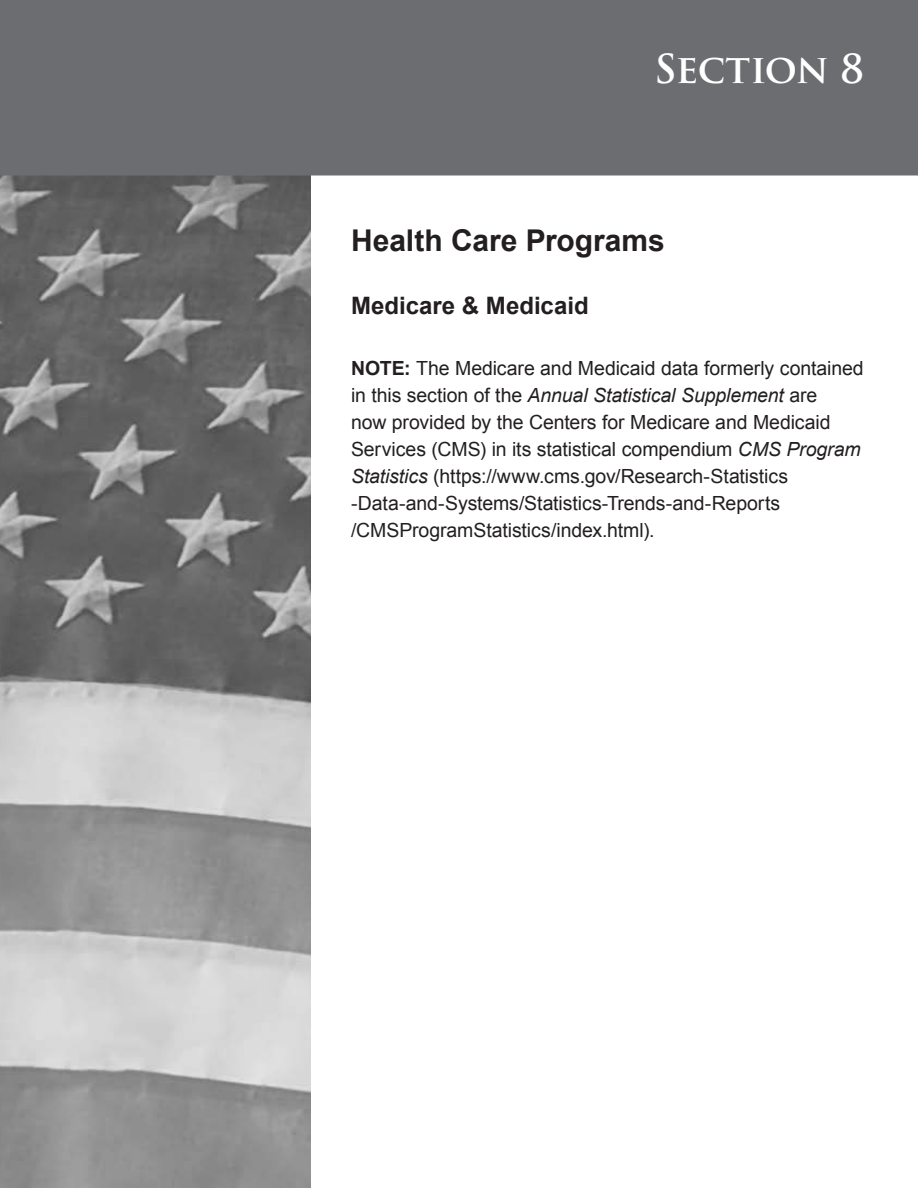
<style>
.page{position:relative;width:918px;height:1188px;background:#fff}
.page>*{position:absolute;margin:0;border:0;box-sizing:border-box;transform-origin:0 0}
.Section_Number{font:700 39px "Trajan Pro";letter-spacing:-.02em;color:#fff}
.Breaker_Heading1{font:700 30px "Arial";color:#231f20}
.Breaker_Heading2{font:700 24px "Arial";color:#231f20}
.Office_Info{font:19.5px/27px "Arial";letter-spacing:-.005em;color:#231f20}
.s1{font-weight:700}
.s2{font-style:italic}
</style>
<div class="page">
<img style="left:0;top:176px;width:310px;height:1012px">
<div style="left:0;top:0;width:918px;height:176px;background:#6c6d70"></div>
<p class="Section_Number" style="left:654px;top:45px;width:211px">SECTION 8</p>
<p class="Breaker_Heading1" style="left:351px;top:221px;width:315px">Health Care Programs</p>
<p class="Breaker_Heading2" style="left:351px;top:289px;width:239px">Medicare &amp; Medicaid</p>
<p class="Office_Info" style="left:351px;top:355px;width:514px"><span class="s1">NOTE:</span> The Medicare and Medicaid data formerly contained in this section of the <span class="s2">Annual Statistical Supplement</span> are<br>now provided by the Centers for Medicare and Medicaid Services (CMS) in its statistical compendium <span class="s2">CMS Program Statistics</span> (https://www.cms.gov/Research-Statistics -Data-and-Systems/Statistics-Trends-and-Reports /CMSProgramStatistics/index.html).</p>
</div>
